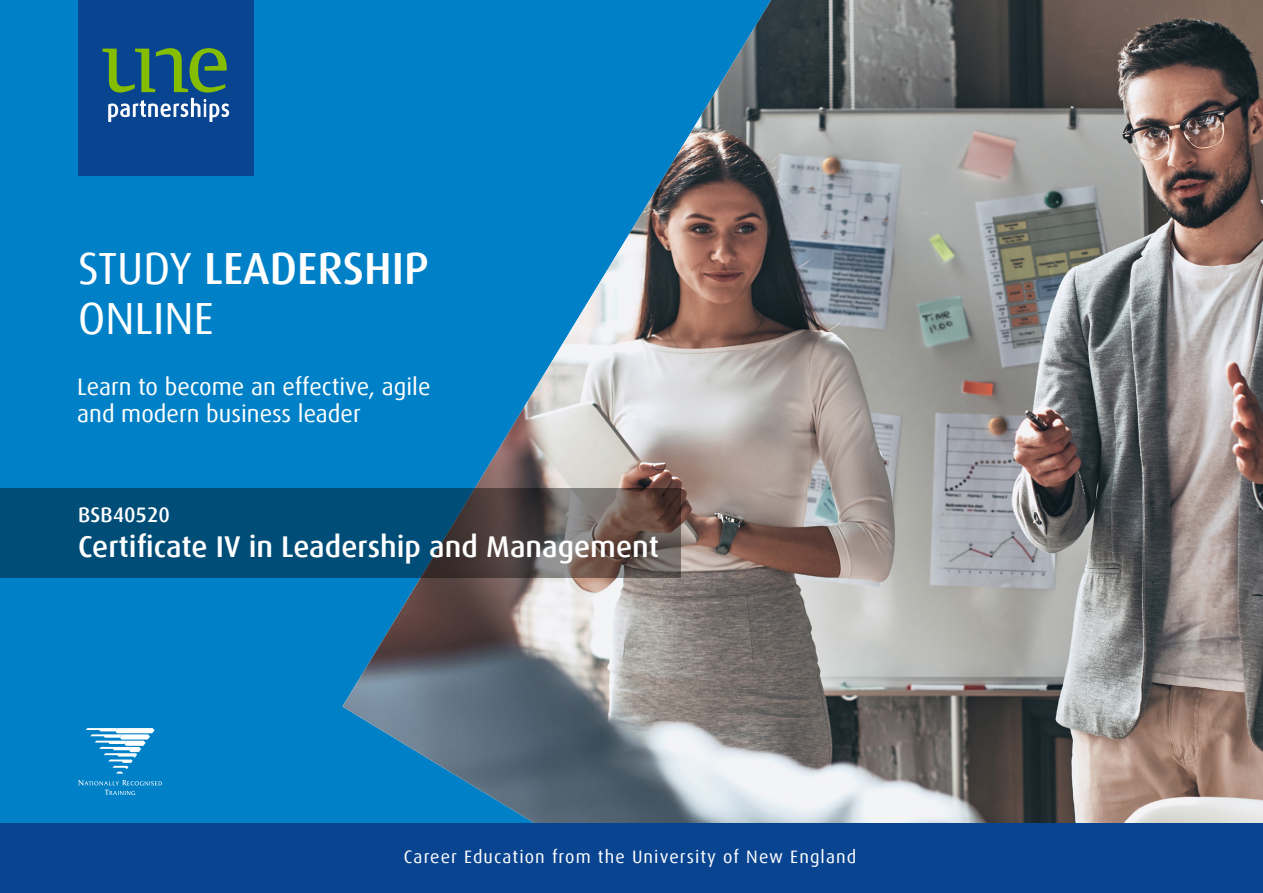
<style>
.page{position:relative;width:1263px;height:893px;background:#fff}
.page>*{position:absolute;margin:0;border:0;box-sizing:border-box;transform-origin:0 0}
.t1{font:45px/49.5px "Dax";color:#fff}
.t2{font:500 30px "Dax";color:#fff}
.t3{font:24px/27px "Dax";color:#fff}
.t4{font:500 21px "Dax";color:#fff}
.t5{font:18px "Dax";letter-spacing:.06em;color:#fff}
.s1{font-weight:500}
</style>
<div class="page">
<div style="left:0;top:0;width:1263px;height:852px;background:#0081c7"></div>
<img style="left:342px;top:0;width:921px;height:824px">
<div style="left:78px;top:0;width:176px;height:175px;background:#094491"></div>
<svg style="left:102px;top:48px;width:128px;height:74px"></svg>
<svg style="left:0;top:489px;width:680px;height:89px;background:#1f4d69"></svg>
<div style="left:0;top:824px;width:1263px;height:69px;background:#094491"></div>
<svg style="left:86px;top:728px;width:69px;height:45px"></svg>
<svg style="left:78px;top:780px;width:84px;height:15px"></svg>
<p class="t1" style="left:78px;top:244px;width:352px">STUDY <span class="s1">LEADERSHIP<br></span>ONLINE</p>
<p class="t3" style="left:77px;top:374px;width:355px">Learn to become an effective, agile and modern business leader</p>
<p class="t4" style="left:78px;top:503px;width:93px">BSB40520</p>
<p class="t2" style="left:78px;top:529px;width:582px">Certificate IV in Leadership and Management</p>
<p class="t5" style="left:404px;top:847px;width:454px">Career Education from the University of New England</p>
</div>
